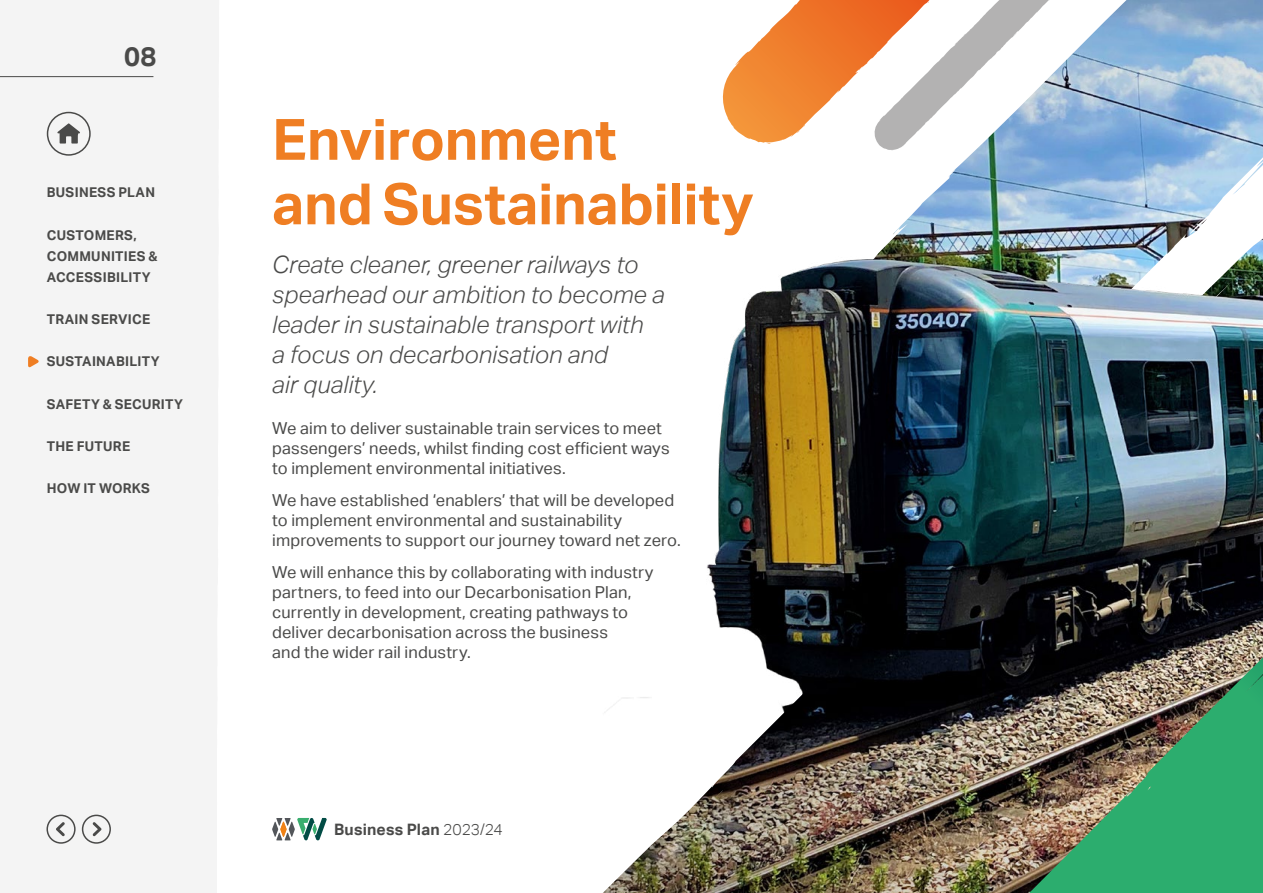
<style>
.page{position:relative;width:1263px;height:893px;background:#fff}
.page>*{position:absolute;margin:0;border:0;box-sizing:border-box;transform-origin:0 0}
.t1{font:700 57px/64.5px "Aktiv Grotesk";letter-spacing:-.005em;color:#ef7e23}
.t2{font:700 27px "Aktiv Grotesk";color:#4a4a49}
.t3{font:italic 300 24px/30px "Aktiv Grotesk";color:#4a4a49}
.t4{font:16.5px/19.8px "Aktiv Grotesk";letter-spacing:.01em;color:#4a4a49}
.t5{font:700 15.75px "Aktiv Grotesk";letter-spacing:.015em;color:#4a4a49}
.t6{font:700 13.5px/21px "Aktiv Grotesk";letter-spacing:.02em;color:#4a4a49}
.s1{font-weight:300}
</style>
<div class="page">
<div style="left:0;top:0;width:216px;height:893px;background:#f4f4f4"></div>
<hr style="left:0;top:76px;width:153px;height:1px;background:#4a4a49">
<svg style="left:272px;top:817px;width:55px;height:24px"></svg>
<div style="left:46px;top:815px;width:30px;height:29px;border:2px solid #4a4a49;border-radius:50%"></div>
<div style="left:82px;top:815px;width:29px;height:29px;border:2px solid #4a4a49;border-radius:50%"></div>
<svg style="left:56px;top:822px;width:9px;height:14px"></svg>
<svg style="left:93px;top:822px;width:8px;height:14px"></svg>
<svg style="left:57px;top:123px;width:23px;height:21px"></svg>
<div style="left:47px;top:112px;width:44px;height:44px;border:2px solid #4a4a49;border-radius:50%"></div>
<svg style="left:28px;top:356px;width:11px;height:12px"></svg>
<img style="left:603px;top:0;width:660px;height:893px">
<img style="left:1029px;top:657px;width:234px;height:236px">
<svg style="left:720px;top:0;width:388px;height:151px"></svg>
<h2 class="t2" style="left:124px;top:41px;width:34px">08</h2>
<p class="t6" style="left:47px;top:182px;width:110px">BUSINESS PLAN</p>
<p class="t6" style="left:47px;top:225px;width:112px">CUSTOMERS,<br>COMMUNITIES &amp;<br>ACCESSIBILITY</p>
<p class="t6" style="left:47px;top:309px;width:105px">TRAIN SERVICE</p>
<p class="t6" style="left:47px;top:351px;width:114px">SUSTAINABILITY</p>
<p class="t6" style="left:47px;top:393px;width:138px">SAFETY &amp; SECURITY</p>
<p class="t6" style="left:47px;top:436px;width:85px">THE FUTURE</p>
<p class="t6" style="left:47px;top:478px;width:105px">HOW IT WORKS</p>
<h1 class="t1" style="left:272px;top:108px;width:483px">Environment<br>and Sustainability</h1>
<h3 class="t3" style="left:272px;top:250px;width:394px">Create cleaner, greener railways to spearhead our ambition to become a leader in sustainable transport with<br>a focus on decarbonisation and<br>air quality.</h3>
<p class="t4" style="left:272px;top:418px;width:399px">We aim to deliver sustainable train services to meet passengers’ needs, whilst finding cost efficient ways to implement environmental initiatives.</p>
<p class="t4" style="left:272px;top:491px;width:410px">We have established ‘enablers’ that will be developed to implement environmental and sustainability improvements to support our journey toward net zero.</p>
<p class="t4" style="left:272px;top:563px;width:383px">We will enhance this by collaborating with industry partners, to feed into our Decarbonisation Plan, currently in development, creating pathways to deliver decarbonisation across the business<br>and the wider rail industry.</p>
<p class="t5" style="left:334px;top:820px;width:170px">Business Plan <span class="s1">2023/24</span></p>
</div>
